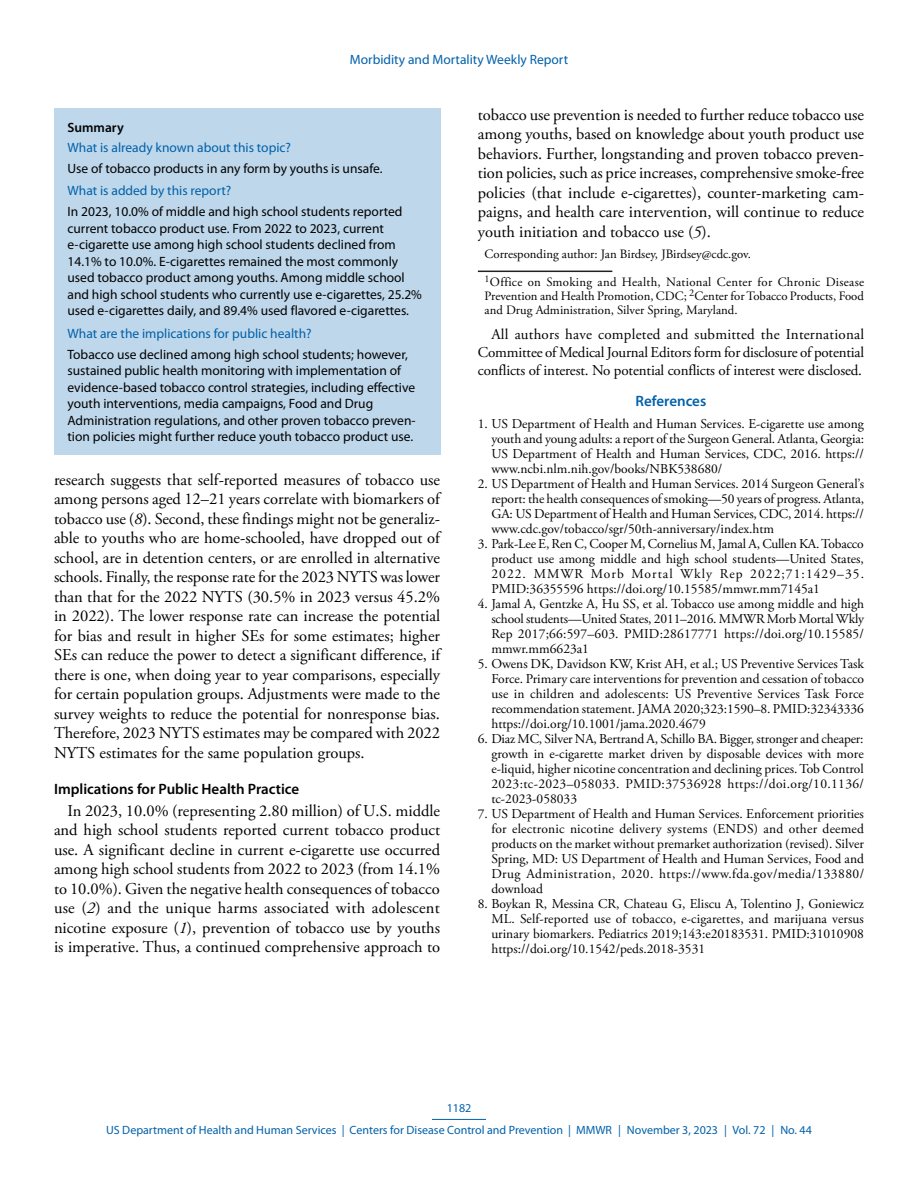
<style>
.page{position:relative;width:918px;height:1188px;background:#fff}
.page>*{position:absolute;margin:0;border:0;box-sizing:border-box;transform-origin:0 0}
.Paragraph{font:16.5px/19.5px "Adobe Garamond Pro";color:#010203;text-align:justify}
.Conflict_of_Interest{font:15px/18px "Adobe Garamond Pro";letter-spacing:-.01em;color:#010203;text-align:justify}
.Heading_2{font:600 15px "Myriad Pro";color:#010203}
.Ref_Title{font:600 15px "Myriad Pro";color:#0061aa}
.References{font:13.5px/15px "Adobe Garamond Pro";color:#010203;text-align:justify}
.Summary_Box_Text{font:13.5px/16.5px "Myriad Pro";color:#010203}
.Summary_Box_Heading{font:13.5px "Myriad Pro";color:#0061aa}
.Summary_Box_Ttile{font:600 13.5px "Myriad Pro";color:#010203}
.Author_Affiliations{font:12.75px/14.2px "Adobe Garamond Pro";color:#010203;text-align:justify}
.Corresponding_Author{font:12.75px "Adobe Garamond Pro";color:#010203}
.t1{font:12px/21.8px "Myriad Pro";color:#0061aa;text-align:center}
.s1{font-style:italic}
</style>
<div class="page">
<hr style="left:432px;top:1119px;width:54px;height:1px;background:#0061aa">
<div style="left:54px;top:108px;width:386px;height:347px;background:#bfd7ea"></div>
<hr style="left:478px;top:271px;width:134px;height:1px;background:#231f20">
<p class="Summary_Box_Heading" style="left:350px;top:52px;width:220px">Morbidity and Mortality Weekly Report</p>
<h1 class="Summary_Box_Ttile" style="left:68px;top:120px;width:58px">Summary</h1>
<h1 class="Summary_Box_Heading" style="left:68px;top:140px;width:225px">What is already known about this topic?</h1>
<p class="Summary_Box_Text" style="left:68px;top:160px;width:317px">Use of tobacco products in any form by youths is unsafe.</p>
<h1 class="Summary_Box_Heading" style="left:68px;top:183px;width:165px">What is added by this report?</h1>
<p class="Summary_Box_Text" style="left:68px;top:204px;width:356px">In 2023, 10.0% of middle and high school students reported current tobacco product use. From 2022 to 2023, current e-cigarette use among high school students declined from 14.1% to 10.0%. E-cigarettes remained the most commonly used tobacco product among youths. Among middle school and high school students who currently use e-cigarettes, 25.2% used e-cigarettes daily, and 89.4% used flavored e-cigarettes.</p>
<h1 class="Summary_Box_Heading" style="left:68px;top:326px;width:246px">What are the implications for public health?</h1>
<p class="Summary_Box_Text" style="left:68px;top:346px;width:350px">Tobacco use declined among high school students; however, sustained public health monitoring with implementation of evidence-based tobacco control strategies, including effective youth interventions, media campaigns, Food and Drug Administration regulations, and other proven tobacco preven&shy;tion policies might further reduce youth tobacco product use.</p>
<p class="Paragraph" style="left:54px;top:470px;width:388px">research suggests that self-reported measures of tobacco use among persons aged 12–21 years correlate with biomarkers of tobacco use (<span class="s1">8</span>). Second, these findings might not be generaliz&shy;able to youths who are home-schooled, have dropped out of school, are in detention centers, or are enrolled in alternative schools. Finally, the response rate for the 2023 NYTS was lower than that for the 2022 NYTS (30.5% in 2023 versus 45.2% in 2022). The lower response rate can increase the potential for bias and result in higher SEs for some estimates; higher SEs can reduce the power to detect a significant difference, if there is one, when doing year to year comparisons, especially for certain population groups. Adjustments were made to the survey weights to reduce the potential for nonresponse bias.<br>Therefore, 2023 NYTS estimates may be compared with 2022<br>NYTS estimates for the same population groups.</p>
<h2 class="Heading_2" style="left:54px;top:781px;width:247px">Implications for Public Health Practice</h2>
<p class="Paragraph" style="left:54px;top:801px;width:388px;text-indent:14px">In 2023, 10.0% (representing 2.80 million) of U.S. middle and high school students reported current tobacco product use. A significant decline in current e-cigarette use occurred among high school students from 2022 to 2023 (from 14.1% to 10.0%). Given the negative health consequences of tobacco use (<span class="s1">2</span>) and the unique harms associated with adolescent nicotine exposure (<span class="s1">1</span>), prevention of tobacco use by youths is imperative. Thus, a continued comprehensive approach to</p>
<p class="Paragraph" style="left:478px;top:106px;width:388px">tobacco use prevention is needed to further reduce tobacco use among youths, based on knowledge about youth product use behaviors. Further, longstanding and proven tobacco preven&shy;tion policies, such as price increases, comprehensive smoke-free policies (that include e-cigarettes), counter-marketing cam&shy;paigns, and health care intervention, will continue to reduce youth initiation and tobacco use (<span class="s1">5</span>).</p>
<p class="Corresponding_Author" style="left:485px;top:246px;width:268px">Corresponding author: Jan Birdsey, JBirdsey@cdc.gov.</p>
<p class="Author_Affiliations" style="left:485px;top:275px;width:381px"><sup>1</sup>Office on Smoking and Health, National Center for Chronic Disease Prevention and Health Promotion, CDC; <sup>2</sup>Center for Tobacco Products, Food and Drug Administration, Silver Spring, Maryland.</p>
<p class="Conflict_of_Interest" style="left:478px;top:326px;width:388px;text-indent:14px">All authors have completed and submitted the International Committee of Medical Journal Editors form for disclosure of potential conflicts of interest. No potential conflicts of interest were disclosed.</p>
<h1 class="Ref_Title" style="left:636px;top:393px;width:72px">References</h1>
<p class="References" style="left:491px;top:417px;width:374px;text-indent:-14px">1. US Department of Health and Human Services. E-cigarette use among youth and young adults: a report of the Surgeon General. Atlanta, Georgia:<br>US Department of Health and Human Services, CDC, 2016. https:// www.ncbi.nlm.nih.gov/books/NBK538680/</p>
<p class="References" style="left:491px;top:477px;width:374px;text-indent:-14px">2. US Department of Health and Human Services. 2014 Surgeon General’s report: the health consequences of smoking—50 years of progress. Atlanta, GA: US Department of Health and Human Services, CDC, 2014. https:// www.cdc.gov/tobacco/sgr/50th-anniversary/index.htm</p>
<p class="References" style="left:491px;top:537px;width:374px;text-indent:-14px">3. Park-Lee E, Ren C, Cooper M, Cornelius M, Jamal A, Cullen KA. Tobacco product use among middle and high school students—United States, 2022. MMWR Morb Mortal Wkly Rep 2022;71:1429–35.<br>PMID:36355596 https://doi.org/10.15585/mmwr.mm7145a1</p>
<p class="References" style="left:491px;top:597px;width:374px;text-indent:-14px">4. Jamal A, Gentzke A, Hu SS, et al. Tobacco use among middle and high school students—United States, 2011–2016. MMWR Morb Mortal Wkly Rep 2017;66:597–603. PMID:28617771 https://doi.org/10.15585/ mmwr.mm6623a1</p>
<p class="References" style="left:491px;top:657px;width:374px;text-indent:-14px">5. Owens DK, Davidson KW, Krist AH, et al.; US Preventive Services Task Force. Primary care interventions for prevention and cessation of tobacco use in children and adolescents: US Preventive Services Task Force recommendation statement. JAMA 2020;323:1590–8. PMID:32343336 https://doi.org/10.1001/jama.2020.4679</p>
<p class="References" style="left:491px;top:732px;width:374px;text-indent:-14px">6. Diaz MC, Silver NA, Bertrand A, Schillo BA. Bigger, stronger and cheaper: growth in e-cigarette market driven by disposable devices with more e-liquid, higher nicotine concentration and declining prices. Tob Control 2023:tc-2023–058033. PMID:37536928 https://doi.org/10.1136/ tc-2023-058033</p>
<p class="References" style="left:491px;top:807px;width:374px;text-indent:-14px">7. US Department of Health and Human Services. Enforcement priorities for electronic nicotine delivery systems (ENDS) and other deemed products on the market without premarket authorization (revised). Silver Spring, MD: US Department of Health and Human Services, Food and Drug Administration, 2020. https://www.fda.gov/media/133880/ download</p>
<p class="References" style="left:491px;top:897px;width:374px;text-indent:-14px">8. Boykan R, Messina CR, Chateau G, Eliscu A, Tolentino J, Goniewicz ML. Self-reported use of tobacco, e-cigarettes, and marijuana versus urinary biomarkers. Pediatrics 2019;143:e20183531. PMID:31010908 https://doi.org/10.1542/peds.2018-3531</p>
<p class="t1" style="left:106px;top:1098px;width:707px">1182<br>US Department of Health and Human Services | Centers for Disease Control and Prevention | MMWR | November 3, 2023 | Vol. 72 | No. 44</p>
</div>
